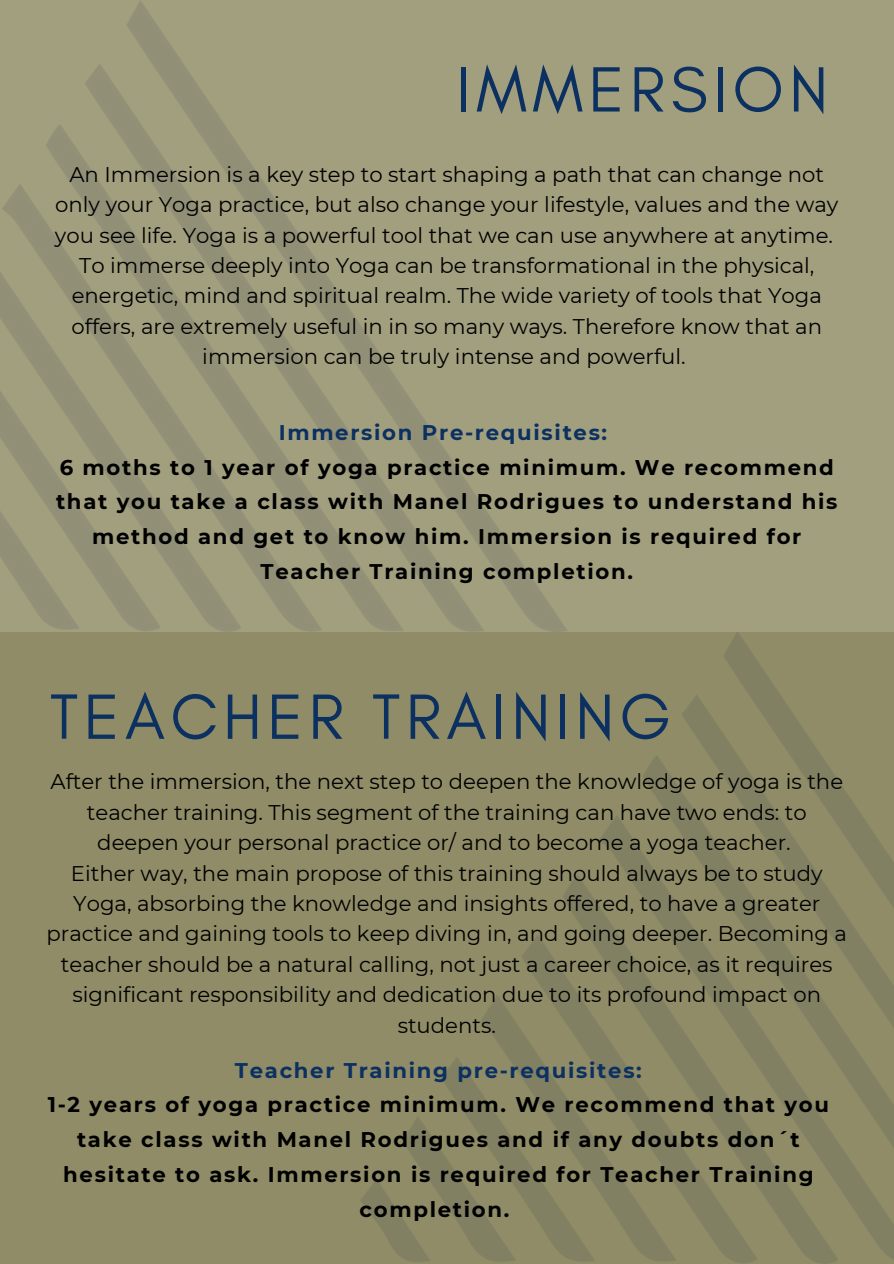
<style>
.page{position:relative;width:894px;height:1264px;background:#fff}
.page>*{position:absolute;margin:0;border:0;box-sizing:border-box;transform-origin:0 0}
.t1{font:65.1px "Glacial Indifference";letter-spacing:.08em;color:#0c3060}
.t2{font:21.15px/30.3px "Montserrat";color:#000;text-align:center}
.t3{font:700 21.15px/34.8px "Montserrat";letter-spacing:.08em;color:#000;text-align:center}
.s1{color:#0c3060}
</style>
<div class="page">
<div style="left:0;top:0;width:893px;height:1263px;background:#8f8c67"></div>
<div style="left:0;top:0;width:893px;height:631px;background:#a29f7f"></div>
<img style="left:360px;top:631px;width:533px;height:632px">
<p class="t1" style="left:456px;top:50px;width:373px">IMMERSION</p>
<p class="t2" style="left:55px;top:159px;width:784px">An Immersion is a key step to start shaping a path that can change not only your Yoga practice, but also change your lifestyle, values and the way you see life. Yoga is a powerful tool that we can use anywhere at anytime.<br>To immerse deeply into Yoga can be transformational in the physical, energetic, mind and spiritual realm. The wide variety of tools that Yoga offers, are extremely useful in in so many ways. Therefore know that an immersion can be truly intense and powerful.</p>
<h2 class="t3" style="left:56px;top:414px;width:782px"><span class="s1">Immersion Pre-requisites:<br></span>6 moths to 1 year of yoga practice minimum. We recommend that you take a class with Manel Rodrigues to understand his method and get to know him. Immersion is required for Teacher Training completion.</h2>
<h1 class="t1" style="left:50px;top:677px;width:622px">TEACHER TRAINING</h1>
<p class="t2" style="left:50px;top:766px;width:794px">After the immersion, the next step to deepen the knowledge of yoga is the teacher training. This segment of the training can have two ends: to deepen your personal practice or/ and to become a yoga teacher.</p>
<h1 class="t2" style="left:46px;top:857px;width:801px">Either way, the main propose of this training should always be to study Yoga, absorbing the knowledge and insights offered, to have a greater practice and gaining tools to keep diving in, and going deeper. Becoming a teacher should be a natural calling, not just a career choice, as it requires significant responsibility and dedication due to its profound impact on students.</h1>
<p class="t3" style="left:48px;top:1052px;width:782px"><span class="s1">Teacher Training pre-requisites:<br></span>1-2 years of yoga practice minimum. We recommend that you take class with Manel Rodrigues and if any doubts don´t hesitate to ask. Immersion is required for Teacher Training completion.</p>
</div>
